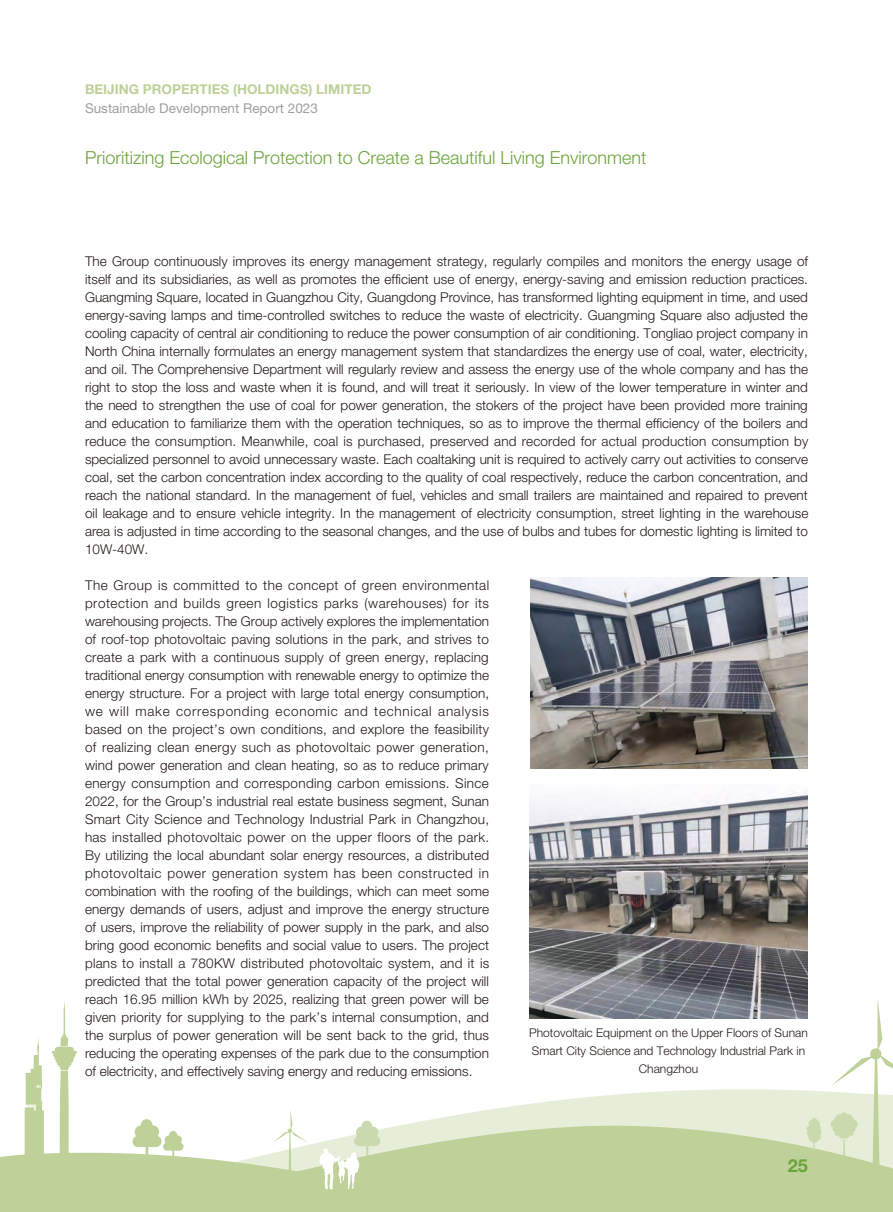
<style>
.page{position:relative;width:893px;height:1212px;background:#fff}
.page>*{position:absolute;margin:0;border:0;box-sizing:border-box;transform-origin:0 0}
.t1{font:300 18px "Helvetica Neue LT Std";color:#6ba439}
.t2{font:700 18px "Helvetica Neue LT Std";color:#6ba439}
.t3{font:300 13.5px/18px "Helvetica Neue LT Std";color:#231916;text-align:justify}
.t4{font:700 13.5px "Helvetica Neue LT Std";color:#bdd198}
.t5{font:13.5px "Helvetica Neue LT Std";color:#a0a0a1}
.t6{font:300 12px/18px "Helvetica Neue LT Std";color:#231916;text-align:center}
</style>
<div class="page">
<svg style="left:24px;top:1089px;width:806px;height:32px"></svg>
<svg style="left:51px;top:1002px;width:27px;height:119px"></svg>
<svg style="left:25px;top:1038px;width:19px;height:83px"></svg>
<svg style="left:132px;top:1119px;width:52px;height:2px"></svg>
<svg style="left:0;top:1121px;width:893px;height:91px;background:#c8d8a9"></svg>
<svg style="left:830px;top:999px;width:63px;height:181px"></svg>
<svg style="left:272px;top:1109px;width:36px;height:71px"></svg>
<svg style="left:807px;top:1118px;width:14px;height:32px"></svg>
<svg style="left:319px;top:1120px;width:61px;height:69px"></svg>
<img style="left:530px;top:577px;width:278px;height:192px">
<img style="left:529px;top:790px;width:279px;height:228px">
<p class="t4" style="left:85px;top:81px;width:288px">BEIJING PROPERTIES (HOLDINGS) LIMITED</p>
<p class="t5" style="left:85px;top:100px;width:234px">Sustainable Development Report 2023</p>
<h1 class="t1" style="left:85px;top:146px;width:563px">Prioritizing Ecological Protection to Create a Beautiful Living Environment</h1>
<p class="t3" style="left:85px;top:252px;width:725px">The Group continuously improves its energy management strategy, regularly compiles and monitors the energy usage of itself and its subsidiaries, as well as promotes the efficient use of energy, energy-saving and emission reduction practices.<br>Guangming Square, located in Guangzhou City, Guangdong Province, has transformed lighting equipment in time, and used energy-saving lamps and time-controlled switches to reduce the waste of electricity. Guangming Square also adjusted the cooling capacity of central air conditioning to reduce the power consumption of air conditioning. Tongliao project company in North China internally formulates an energy management system that standardizes the energy use of coal, water, electricity, and oil. The Comprehensive Department will regularly review and assess the energy use of the whole company and has the right to stop the loss and waste when it is found, and will treat it seriously. In view of the lower temperature in winter and the need to strengthen the use of coal for power generation, the stokers of the project have been provided more training and education to familiarize them with the operation techniques, so as to improve the thermal efficiency of the boilers and reduce the consumption. Meanwhile, coal is purchased, preserved and recorded for actual production consumption by specialized personnel to avoid unnecessary waste. Each coaltaking unit is required to actively carry out activities to conserve coal, set the carbon concentration index according to the quality of coal respectively, reduce the carbon concentration, and reach the national standard. In the management of fuel, vehicles and small trailers are maintained and repaired to prevent oil leakage and to ensure vehicle integrity. In the management of electricity consumption, street lighting in the warehouse area is adjusted in time according to the seasonal changes, and the use of bulbs and tubes for domestic lighting is limited to 10W-40W.</p>
<p class="t3" style="left:85px;top:576px;width:406px">The Group is committed to the concept of green environmental protection and builds green logistics parks (warehouses) for its warehousing projects. The Group actively explores the implementation of roof-top photovoltaic paving solutions in the park, and strives to create a park with a continuous supply of green energy, replacing traditional energy consumption with renewable energy to optimize the energy structure. For a project with large total energy consumption, we will make corresponding economic and technical analysis based on the project’s own conditions, and explore the feasibility of realizing clean energy such as photovoltaic power generation, wind power generation and clean heating, so as to reduce primary energy consumption and corresponding carbon emissions. Since 2022, for the Group’s industrial real estate business segment, Sunan Smart City Science and Technology Industrial Park in Changzhou, has installed photovoltaic power on the upper floors of the park.<br>By utilizing the local abundant solar energy resources, a distributed photovoltaic power generation system has been constructed in combination with the roofing of the buildings, which can meet some energy demands of users, adjust and improve the energy structure of users, improve the reliability of power supply in the park, and also bring good economic benefits and social value to users. The project plans to install a 780KW distributed photovoltaic system, and it is predicted that the total power generation capacity of the project will reach 16.95 million kWh by 2025, realizing that green power will be given priority for supplying to the park’s internal consumption, and the surplus of power generation will be sent back to the grid, thus reducing the operating expenses of the park due to the consumption of electricity, and effectively saving energy and reducing emissions.</p>
<p class="t6" style="left:529px;top:1024px;width:280px">Photovoltaic Equipment on the Upper Floors of Sunan<br>Smart City Science and Technology Industrial Park in<br>Changzhou</p>
<h1 class="t2" style="left:788px;top:1154px;width:22px">25</h1>
</div>
